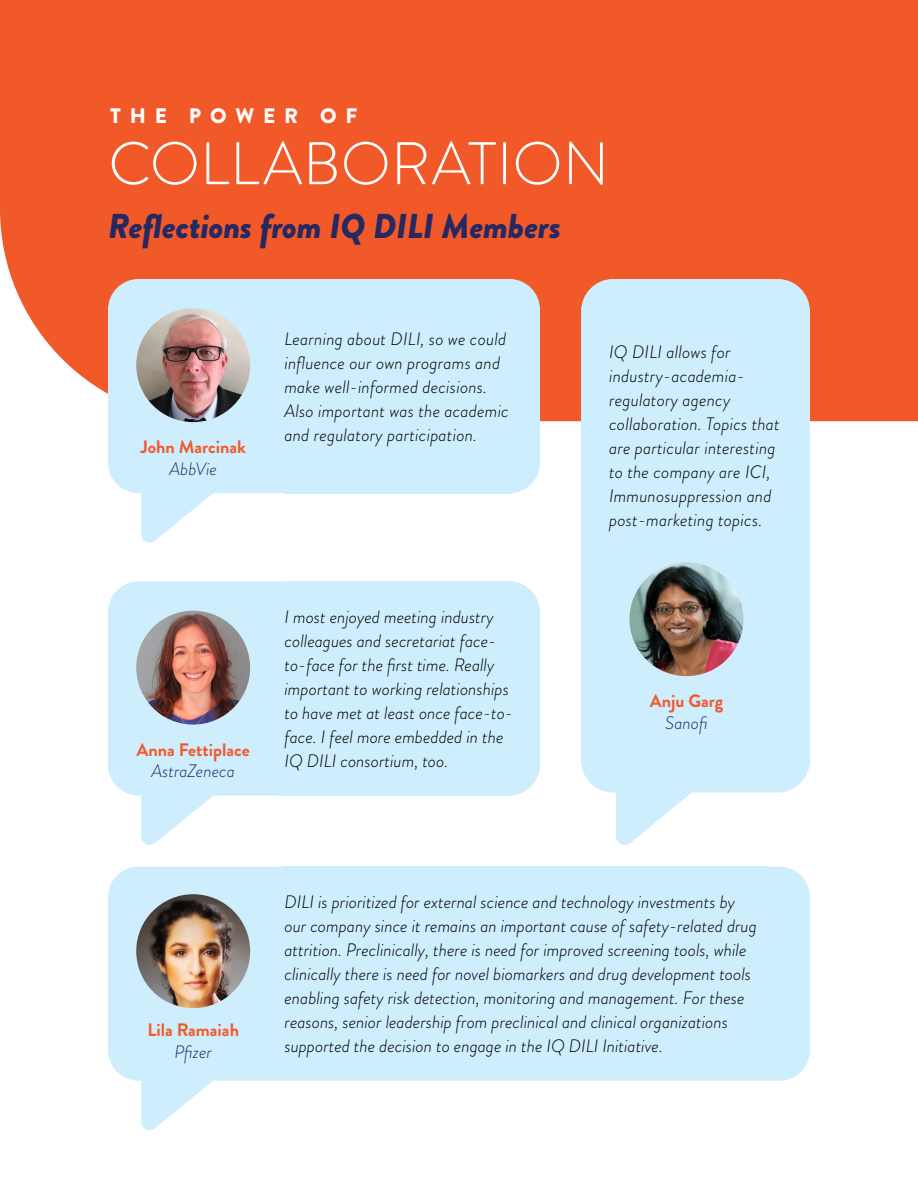
<style>
.page{position:relative;width:918px;height:1188px;background:#fff}
.page>*{position:absolute;margin:0;border:0;box-sizing:border-box;transform-origin:0 0}
.t1{font:300 60px "Brandon Grotesque";letter-spacing:.005em;color:#fff}
.t2{font:italic 900 34.5px "Brandon Grotesque";letter-spacing:-.01em;color:#262961}
.t3{font:900 21px "Brandon Grotesque";letter-spacing:.42em;color:#fff}
.Body_Copy{font:italic 300 18px/24px "Brandon Grotesque";color:#000}
.t4{font:700 18px "Brandon Grotesque";color:#f25929}
.t5{font:italic 300 18px "Brandon Grotesque";color:#262961}
</style>
<div class="page">
<div style="left:0;top:0;width:918px;height:421px;background:#f25929"></div>
<svg style="left:108px;top:867px;width:702px;height:264px"></svg>
<div style="left:285px;top:867px;width:483px;height:213px;background:#ceedfd"></div>
<img style="left:136px;top:894px;width:114px;height:114px;border-radius:57px">
<div style="left:136px;top:1024px;width:114px;height:37px;background:#ceedfd"></div>
<svg style="left:108px;top:581px;width:432px;height:264px;fill:#ceedfd"></svg>
<div style="left:285px;top:581px;width:228px;height:215px;background:#ceedfd"></div>
<img style="left:136px;top:611px;width:114px;height:114px;border-radius:57px">
<div style="left:136px;top:743px;width:114px;height:37px;background:#ceedfd"></div>
<svg style="left:108px;top:279px;width:432px;height:264px;fill:#ceedfd"></svg>
<div style="left:285px;top:279px;width:228px;height:215px;background:#ceedfd"></div>
<img style="left:136px;top:308px;width:114px;height:114px;border-radius:57px">
<div style="left:136px;top:441px;width:114px;height:37px;background:#ceedfd"></div>
<svg style="left:581px;top:279px;width:229px;height:566px;background:#d4eefb"></svg>
<div style="left:609px;top:345px;width:187px;height:205px;background:#ceedfd"></div>
<img style="left:629px;top:562px;width:114px;height:114px;border-radius:57px">
<div style="left:629px;top:695px;width:114px;height:37px;background:#ceedfd"></div>
<p class="t3" style="left:110px;top:101px;width:249px">THE POWER OF</p>
<p class="t1" style="left:108px;top:123px;width:502px">COLLABORATION</p>
<p class="t2" style="left:108px;top:201px;width:455px">Reflections from IQ DILI Members</p>
<p class="t4" style="left:140px;top:434px;width:107px">John Marcinak</p>
<p class="t5" style="left:169px;top:456px;width:49px">AbbVie</p>
<p class="Body_Copy" style="left:285px;top:327px;width:226px">Learning about DILI, so we could influence our own programs and make well-informed decisions.<br>Also important was the academic and regulatory participation.</p>
<p class="t4" style="left:137px;top:737px;width:115px">Anna Fettiplace</p>
<p class="t5" style="left:152px;top:759px;width:85px">AstraZeneca</p>
<p class="Body_Copy" style="left:285px;top:605px;width:230px">I most enjoyed meeting industry colleagues and secretariat face&shy;to-face for the first time. Really important to working relationships to have met at least once face-to&shy;face. I feel more embedded in the<br>IQ DILI consortium, too.</p>
<p class="Body_Copy" style="left:609px;top:340px;width:172px">IQ DILI allows for industry-academia&shy;regulatory agency collaboration. Topics that are particular interesting to the company are ICI,<br>Immunosuppression and post-marketing topics.</p>
<p class="t4" style="left:650px;top:688px;width:75px">Anju Garg</p>
<p class="t5" style="left:665px;top:710px;width:44px">Sanofi</p>
<p class="t4" style="left:147px;top:1018px;width:93px">Lila Ramaiah</p>
<p class="t5" style="left:174px;top:1040px;width:39px">Pfizer</p>
<p class="Body_Copy" style="left:285px;top:889px;width:474px">DILI is prioritized for external science and technology investments by our company since it remains an important cause of safety-related drug attrition. Preclinically, there is need for improved screening tools, while clinically there is need for novel biomarkers and drug development tools enabling safety risk detection, monitoring and management. For these reasons, senior leadership from preclinical and clinical organizations supported the decision to engage in the IQ DILI Initiative.</p>
</div>
